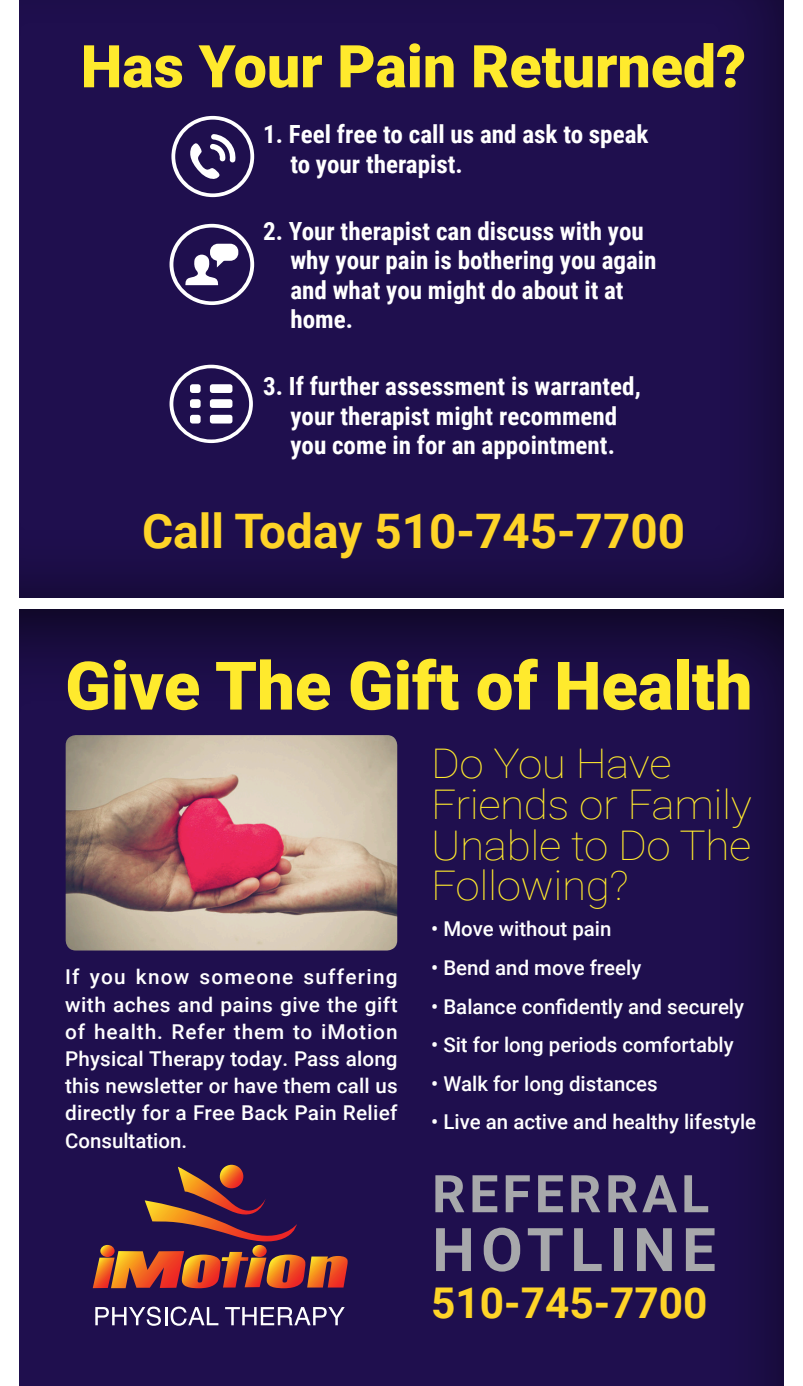
<style>
.page{position:relative;width:803px;height:1386px;background:#fff}
.page>*{position:absolute;margin:0;border:0;box-sizing:border-box;transform-origin:0 0}
.t1{font:900 66.85px "Roboto";color:#ffea2d}
.t2{font:700 60.2px "Roboto";letter-spacing:.105em;color:#a7a8ab}
.t3{font:900 58.98px "Roboto";color:#ffea2d}
.t4{font:700 51.98px "Roboto";letter-spacing:.075em;color:#a7a8ab}
.t5{font:700 47.6px "Roboto";color:#fed428}
.t6{font:700 42.35px "Roboto";color:#fed428}
.t7{font:100 40.77px/40.8px "Roboto";letter-spacing:-.01em;color:#ffea2d;scale:1.08 1}
.t8{font:700 25.03px/29.6px "Roboto Condensed";color:#fff}
.t9{font:500 20.47px/27.3px "Roboto";color:#fff;text-align:justify}
</style>
<div class="page">
<div style="left:20px;top:607px;width:763px;height:779px;background:#000;opacity:.75"></div>
<div style="left:20px;top:0;width:763px;height:601px;background:#1f0f4e"></div>
<img style="left:66px;top:735px;width:331px;height:216px">
<svg style="left:220px;top:1165px;width:23px;height:23px"></svg>
<svg style="left:93px;top:1167px;width:254px;height:121px;background:#612d40"></svg>
<svg style="left:95px;top:1307px;width:123px;height:19px"></svg>
<svg style="left:225px;top:1307px;width:120px;height:18px"></svg>
<svg style="left:171px;top:116px;width:83px;height:81px"></svg>
<svg style="left:169px;top:224px;width:85px;height:81px"></svg>
<div style="left:210px;top:244px;width:28px;height:17px;background:#fff;border-radius:8px"></div>
<svg style="left:169px;top:365px;width:84px;height:78px"></svg>
<div style="left:190px;top:415px;width:11px;height:9px;background:#fff;border-radius:3px"></div>
<div style="left:190px;top:399px;width:11px;height:9px;background:#fff;border-radius:3px"></div>
<div style="left:190px;top:384px;width:11px;height:9px;background:#fff;border-radius:3px"></div>
<div style="left:210px;top:399px;width:22px;height:9px;background:#fff;border-radius:3px"></div>
<div style="left:210px;top:384px;width:22px;height:9px;background:#fff;border-radius:3px"></div>
<div style="left:210px;top:415px;width:22px;height:9px;background:#fff;border-radius:3px"></div>
<h3 class="t3" style="left:81px;top:25px;width:667px">Has Your Pain Returned?</h3>
<p class="t8" style="left:290px;top:118px;width:359px;text-indent:-27px">1. Feel free to call us and ask to speak to your therapist.</p>
<p class="t8" style="left:290px;top:215px;width:368px;text-indent:-27px">2. Your therapist can discuss with you why your pain is bothering you again and what you might do about it at home.</p>
<p class="t8" style="left:263px;top:371px;width:379px;text-align:center">3. If further assessment is warranted, your therapist might recommend<br>you come in for an appointment.</p>
<h3 class="t5" style="left:142px;top:497px;width:544px">Call Today 510-745-7700</h3>
<h1 class="t1" style="left:65px;top:639px;width:688px">Give The Gift of Health</h1>
<p class="t9" style="left:65px;top:963px;width:334px">If you know someone suffering with aches and pains give the gift of health. Refer them to iMotion Physical Therapy today. Pass along this newsletter or have them call us directly for a Free Back Pain Relief Consultation.</p>
<h3 class="t7" style="left:431px;top:742px;width:298px">Do You Have<br>Friends or Family<br>Unable to Do The<br>Following?</h3>
<p class="t9" style="left:431px;top:915px;width:182px">• Move without pain</p>
<p class="t9" style="left:431px;top:953px;width:211px">• Bend and move freely</p>
<p class="t9" style="left:431px;top:992px;width:314px">• Balance confidently and securely</p>
<p class="t9" style="left:431px;top:1031px;width:304px">• Sit for long periods comfortably</p>
<p class="t9" style="left:431px;top:1069px;width:228px">• Walk for long distances</p>
<p class="t9" style="left:431px;top:1108px;width:326px">• Live an active and healthy lifestyle</p>
<h3 class="t4" style="left:432px;top:1157px;width:279px">REFERRAL</h3>
<h2 class="t2" style="left:432px;top:1207px;width:285px">HOTLINE</h2>
<h3 class="t6" style="left:431px;top:1274px;width:278px">510-745-7700</h3>
</div>
